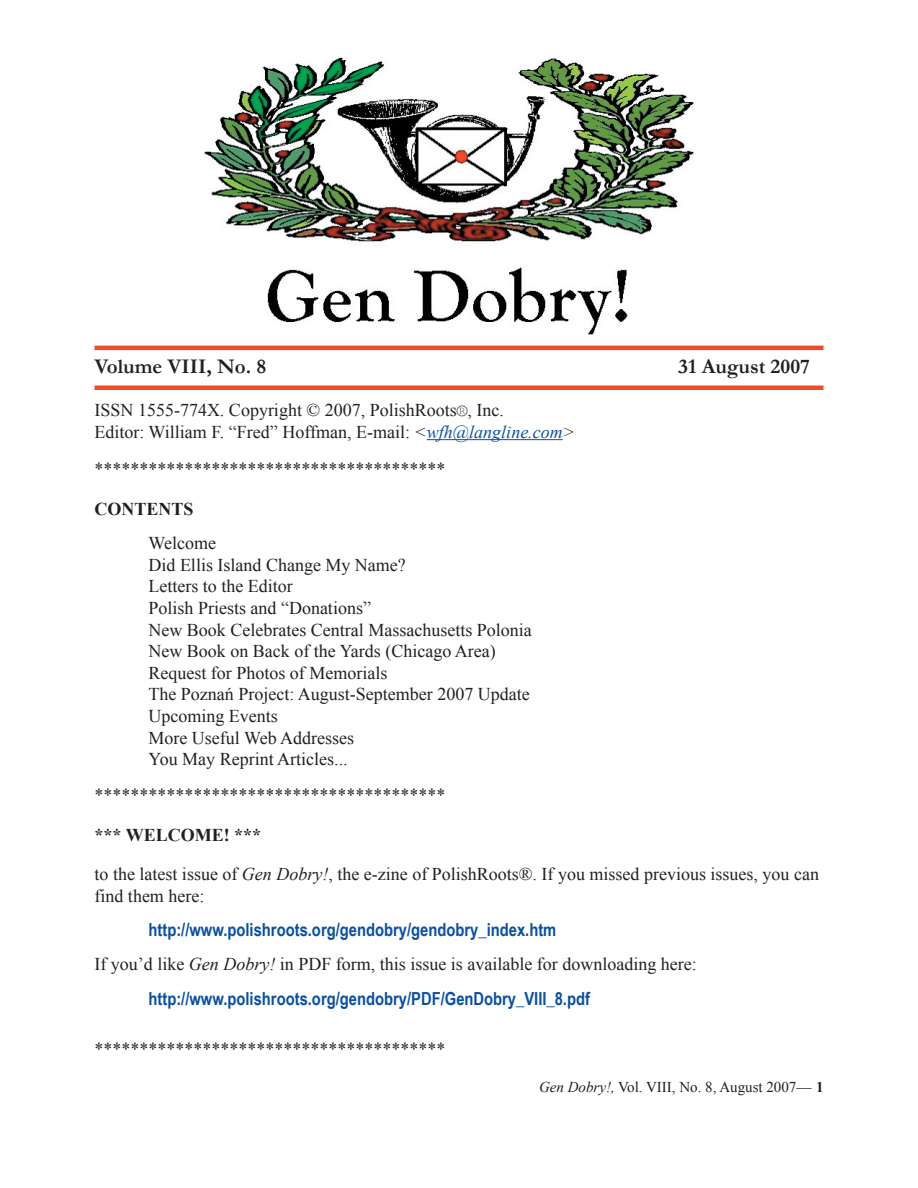
<style>
.page{position:relative;width:918px;height:1188px;background:#fff}
.page>*{position:absolute;margin:0;border:0;box-sizing:border-box;transform-origin:0 0}
.t1{font:700 21px "Garamond";color:#231f20}
.t2{font:18px/21.6px "Times New Roman";color:#231f20}
.t3{font:700 18px "Arial Narrow";color:#094fa3}
.t4{font:700 18px "Times New Roman";color:#231f20}
.t5{font:15px "Times New Roman";color:#231f20}
.s1{font-family:"Courier New"}
.s2{font-style:italic}
.s3{font-style:italic;color:#094fa3}
.s4{font-weight:700}
</style>
<div class="page">
<img style="left:204px;top:57px;width:490px;height:278px">
<hr style="left:94px;top:386px;width:730px;height:4px;background:#f04c27">
<hr style="left:94px;top:346px;width:730px;height:4px;background:#f04c27">
<hr style="left:427px;top:439px;width:136px;height:1px;background:#094fa3">
<p class="t1" style="left:94px;top:352px;width:173px">Volume VIII, No. 8</p>
<p class="t1" style="left:678px;top:352px;width:133px">31 August 2007</p>
<p class="t2" style="left:94px;top:399px;width:482px">ISSN 1555-774X. Copyright © 2007, PolishRoots<span class="s1">®</span>, Inc.<br>Editor: William F. “Fred” Hoffman, E-mail: <span class="s2">&lt;</span><span class="s3">wfh@langline.com</span><span class="s2">&gt;</span></p>
<p class="t2" style="left:94px;top:458px;width:352px">***************************************</p>
<p class="t4" style="left:94px;top:497px;width:101px">CONTENTS</p>
<p class="t2" style="left:148px;top:532px;width:385px">Welcome<br>Did Ellis Island Change My Name?<br>Letters to the Editor<br>Polish Priests and “Donations”<br>New Book Celebrates Central Massachusetts Polonia<br>New Book on Back of the Yards (Chicago Area)<br>Request for Photos of Memorials<br>The Poznań Project: August-September 2007 Update<br>Upcoming Events<br>More Useful Web Addresses<br>You May Reprint Articles...</p>
<p class="t2" style="left:94px;top:784px;width:352px">***************************************</p>
<p class="t4" style="left:94px;top:822px;width:168px">*** WELCOME! ***</p>
<p class="t2" style="left:94px;top:863px;width:726px">to the latest issue of <span class="s2">Gen Dobry!</span>, the e-zine of PolishRoots®. If you missed previous issues, you can find them here:</p>
<p class="t3" style="left:148px;top:916px;width:409px">http://www.polishroots.org/gendobry/gendobry_index.htm</p>
<p class="t2" style="left:94px;top:953px;width:604px">If you’d like <span class="s2">Gen Dobry!</span> in PDF form, this issue is available for downloading here:</p>
<p class="t3" style="left:148px;top:985px;width:443px">http://www.polishroots.org/gendobry/PDF/GenDobry_VIII_8.pdf</p>
<p class="t2" style="left:94px;top:1038px;width:352px">***************************************</p>
<p class="t5" style="left:539px;top:1077px;width:286px"><span class="s2">Gen Dobry!,</span> Vol. VIII, No. 8, August 2007— <span class="s4">1</span></p>
</div>
